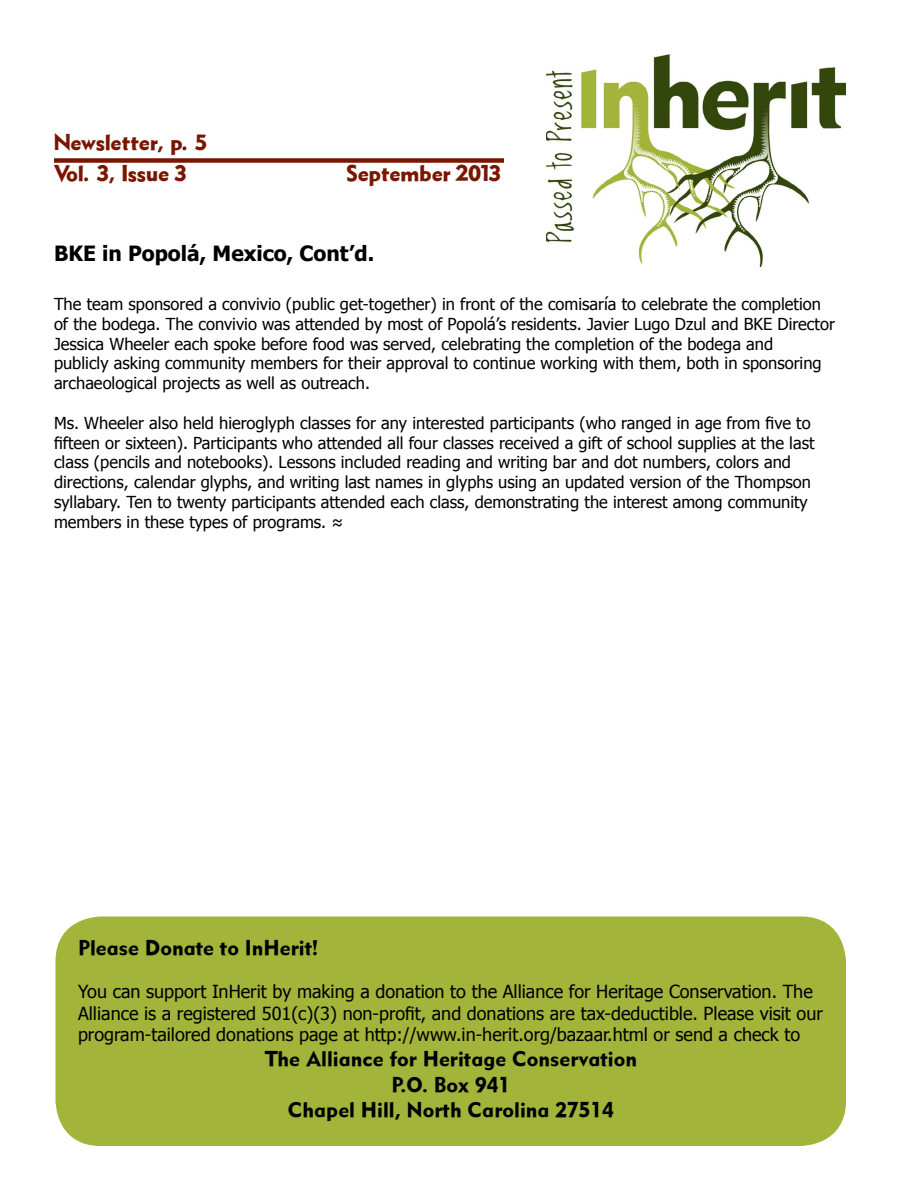
<style>
.page{position:relative;width:900px;height:1200px;background:#fff}
.page>*{position:absolute;margin:0;border:0;box-sizing:border-box;transform-origin:0 0}
.t1{font:21px/25.2px "Metro Black LT Two";color:#000;text-align:center}
.t2{font:21px/31.5px "Metro Black HPLHS";letter-spacing:.03em;color:#7a1600}
.t3{font:700 21px "Tahoma";color:#000}
.t4{font:18px/21.6px "Tahoma";color:#000}
.t5{font:16.5px/19.8px "Tahoma";color:#000}
</style>
<div class="page">
<img style="left:546px;top:54px;width:300px;height:213px">
<div style="left:54px;top:158px;width:450px;height:5px;background:#7a1600"></div>
<div style="left:56px;top:916px;width:790px;height:230px;background:#a2b439;border-radius:45px"></div>
<p class="t2" style="left:54px;top:127px;width:154px">Newsletter, p. 5<br>Vol. 3, Issue 3</p>
<p class="t2" style="left:347px;top:159px;width:155px">September 2013</p>
<p class="t3" style="left:54px;top:239px;width:322px">BKE in Popolá, Mexico, Cont’d.</p>
<p class="t5" style="left:54px;top:293px;width:782px">The team sponsored a convivio (public get-together) in front of the comisaría to celebrate the completion of the bodega. The convivio was attended by most of Popolá’s residents. Javier Lugo Dzul and BKE Director Jessica Wheeler each spoke before food was served, celebrating the completion of the bodega and<br>publicly asking community members for their approval to continue working with them, both in sponsoring archaeological projects as well as outreach.</p>
<p class="t5" style="left:54px;top:412px;width:762px">Ms. Wheeler also held hieroglyph classes for any interested participants (who ranged in age from five to fifteen or sixteen). Participants who attended all four classes received a gift of school supplies at the last class (pencils and notebooks). Lessons included reading and writing bar and dot numbers, colors and directions, calendar glyphs, and writing last names in glyphs using an updated version of the Thompson syllabary. Ten to twenty participants attended each class, demonstrating the interest among community members in these types of programs. ≈</p>
<p class="t1" style="left:78px;top:934px;width:241px">Please Donate to InHerit!</p>
<p class="t4" style="left:78px;top:980px;width:746px">You can support InHerit by making a donation to the Alliance for Heritage Conservation. The<br>Alliance is a registered 501(c)(3) non-profit, and donations are tax-deductible. Please visit our program-tailored donations page at http://www.in-herit.org/bazaar.html or send a check to</p>
<p class="t1" style="left:264px;top:1046px;width:374px">The Alliance for Heritage Conservation<br>P.O. Box 941<br>Chapel Hill, North Carolina 27514</p>
</div>
